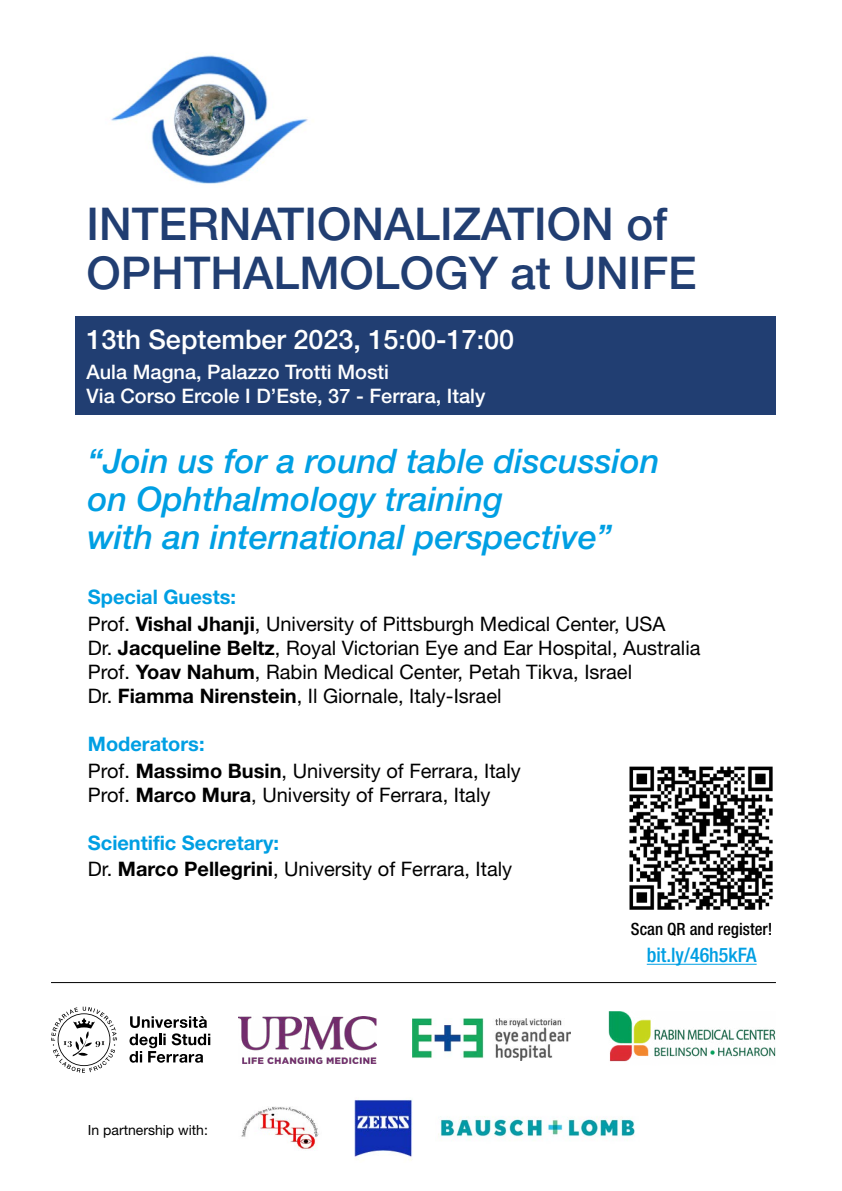
<style>
.page{position:relative;width:842px;height:1191px;background:#fff}
.page>*{position:absolute;margin:0;border:0;box-sizing:border-box;transform-origin:0 0}
.t1{font:500 45.2px "Helvetica Neue";color:#213e72}
.t2{font:italic 500 33.9px "Helvetica Neue";color:#009fe3}
.t3{font:500 27px "Helvetica Neue";color:#fff}
.t4{font:20px "Helvetica Neue";color:#000}
.t5{font:500 20px "Helvetica Neue";color:#fff}
.t6{font:700 20px "Helvetica Neue";color:#009fe3}
.t7{font:500 condensed 20px "Helvetica Neue";color:#009fe3}
.t8{font:500 condensed 16.9px "Helvetica Neue";color:#000}
.t9{font:14px "Helvetica Neue";color:#000}
.s1{font-weight:700}
</style>
<div class="page">
<svg style="left:130px;top:1016px;width:80px;height:46px"></svg>
<svg style="left:51px;top:1006px;width:66px;height:66px"></svg>
<div style="left:75px;top:316px;width:701px;height:99px;background:#213e72"></div>
<img style="left:111px;top:55px;width:197px;height:129px">
<img style="left:438px;top:1116px;width:197px;height:22px">
<img style="left:609px;top:1011px;width:167px;height:51px">
<img style="left:412px;top:1018px;width:158px;height:42px">
<img style="left:238px;top:1016px;width:138px;height:47px">
<img style="left:354px;top:1099px;width:59px;height:61px">
<hr style="left:51px;top:982px;width:725px;height:1px;background:#000">
<img style="left:241px;top:1106px;width:78px;height:43px">
<img style="left:629px;top:766px;width:144px;height:144px">
<hr style="left:647px;top:963px;width:110px;height:1px;background:#009fe3">
<p class="t1" style="left:86px;top:197px;width:582px">INTERNATIONALIZATION of</p>
<p class="t1" style="left:86px;top:246px;width:612px">OPHTHALMOLOGY at UNIFE</p>
<p class="t3" style="left:86px;top:323px;width:429px">13th September 2023, 15:00-17:00</p>
<p class="t5" style="left:86px;top:360px;width:304px">Aula Magna, Palazzo Trotti Mosti</p>
<p class="t5" style="left:86px;top:383px;width:400px">Via Corso Ercole I D’Este, 37 - Ferrara, Italy</p>
<p class="t2" style="left:88px;top:441px;width:573px">“Join us for a round table discussion</p>
<p class="t2" style="left:88px;top:479px;width:417px">on Ophthalmology training</p>
<p class="t2" style="left:88px;top:517px;width:525px">with an international perspective”</p>
<p class="t6" style="left:88px;top:584px;width:150px">Special Guests:</p>
<p class="t4" style="left:88px;top:611px;width:579px">Prof. <span class="s1">Vishal Jhanji</span>, University of Pittsburgh Medical Center, USA</p>
<p class="t4" style="left:88px;top:635px;width:614px">Dr. <span class="s1">Jacqueline Beltz</span>, Royal Victorian Eye and Ear Hospital, Australia</p>
<p class="t4" style="left:88px;top:659px;width:546px">Prof. <span class="s1">Yoav Nahum</span>, Rabin Medical Center, Petah Tikva, Israel</p>
<p class="t4" style="left:88px;top:683px;width:415px">Dr. <span class="s1">Fiamma Nirenstein</span>, Il Giornale, Italy-Israel</p>
<p class="t6" style="left:88px;top:731px;width:118px">Moderators:</p>
<p class="t4" style="left:88px;top:758px;width:434px">Prof. <span class="s1">Massimo Busin</span>, University of Ferrara, Italy</p>
<p class="t4" style="left:88px;top:782px;width:404px">Prof. <span class="s1">Marco Mura</span>, University of Ferrara, Italy</p>
<p class="t6" style="left:88px;top:830px;width:193px">Scientific Secretary:</p>
<p class="t4" style="left:88px;top:857px;width:426px">Dr. <span class="s1">Marco Pellegrini</span>, University of Ferrara, Italy</p>
<p class="t9" style="left:88px;top:1121px;width:122px">In partnership with:</p>
<p class="t8" style="left:631px;top:919px;width:143px">Scan QR and register!</p>
<p class="t7" style="left:647px;top:943px;width:111px">bit.ly/46h5kFA</p>
</div>
